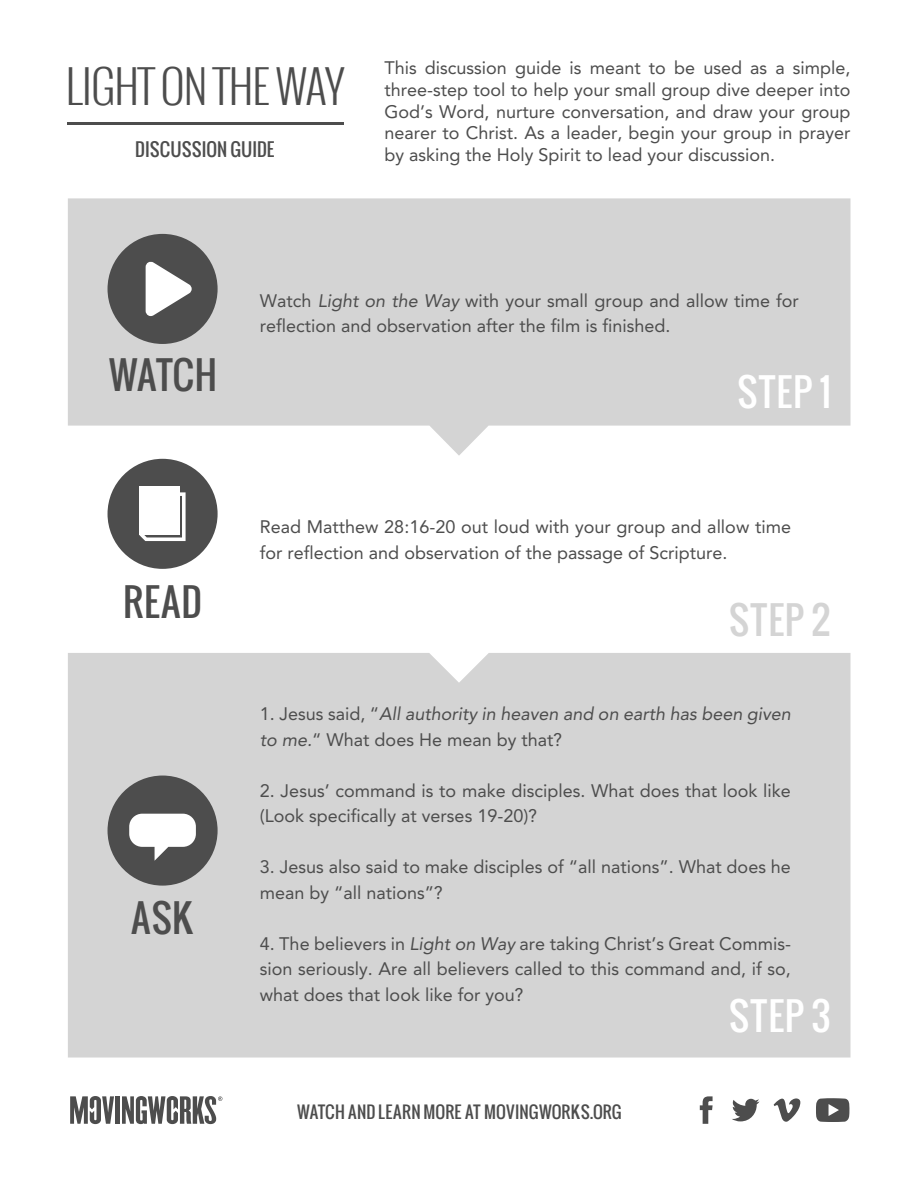
<style>
.page{position:relative;width:918px;height:1188px;background:#fff}
.page>*{position:absolute;margin:0;border:0;box-sizing:border-box;transform-origin:0 0}
.t1{font:300 44.85px "Oswald";letter-spacing:-.02em;color:#4d4d4d}
.t2{font:37.5px "Oswald";color:#4d4d4d}
.t3{font:37.5px "Oswald";color:#fff}
.t4{font:37.5px "Oswald";color:#d4d4d4}
.t5{font:18px/25.5px "Avenir";color:#4d4d4d}
.t6{font:italic 18px/25.5px "Avenir";color:#4d4d4d}
.t7{font:18px "Oswald";color:#4d4d4d}
.t8{font:16.65px "Oswald";color:#4d4d4d}
.s1{font-style:italic}
.s2{font-style:normal}
</style>
<div class="page">
<div style="left:68px;top:653px;width:783px;height:405px;background:#d4d4d4"></div>
<svg style="left:68px;top:198px;width:782px;height:257px;fill:#d4d4d4"></svg>
<div style="left:115px;top:1096px;width:5px;height:28px;background:#4d4d4d"></div>
<svg style="left:70px;top:1096px;width:44px;height:28px"></svg>
<svg style="left:122px;top:1096px;width:100px;height:28px"></svg>
<div style="left:108px;top:459px;width:110px;height:110px;background:#4d4d4d;border-radius:50%"></div>
<svg style="left:140px;top:492px;width:46px;height:49px"></svg>
<div style="left:140px;top:487px;width:40px;height:48px;background:#fff"></div>
<div style="left:108px;top:234px;width:110px;height:110px;background:#4d4d4d;border-radius:50%"></div>
<svg style="left:146px;top:262px;width:46px;height:54px"></svg>
<div style="left:108px;top:776px;width:110px;height:110px;background:#4d4d4d;border-radius:50%"></div>
<svg style="left:129px;top:814px;width:67px;height:47px"></svg>
<svg style="left:774px;top:1098px;width:26px;height:24px"></svg>
<svg style="left:816px;top:1098px;width:34px;height:24px"></svg>
<svg style="left:700px;top:1096px;width:13px;height:28px"></svg>
<svg style="left:732px;top:1099px;width:28px;height:22px"></svg>
<hr style="left:67px;top:122px;width:276px;height:3px;background:#4d4d4d">
<h1 class="t1" style="left:66px;top:56px;width:280px">LIGHT ON THE WAY</h1>
<p class="t7" style="left:135px;top:136px;width:141px">DISCUSSION GUIDE</p>
<p class="t5" style="left:384px;top:57px;width:468px;line-height:21.6px;text-align:justify">This discussion guide is meant to be used as a simple, three-step tool to help your small group dive deeper into God’s Word, nurture conversation, and draw your group nearer to Christ. As a leader, begin your group in prayer by asking the Holy Spirit to lead your discussion.</p>
<h2 class="t2" style="left:108px;top:347px;width:110px">WATCH</h2>
<h2 class="t2" style="left:123px;top:573px;width:80px">READ</h2>
<h2 class="t2" style="left:131px;top:889px;width:65px">ASK</h2>
<p class="t5" style="left:260px;top:288px;width:541px">Watch <span class="s1">Light on the Way</span> with your small group and allow time for reflection and observation after the film is finished.</p>
<h2 class="t3" style="left:737px;top:363px;width:95px">STEP 1</h2>
<p class="t5" style="left:260px;top:515px;width:533px">Read Matthew 28:16-20 out loud with your group and allow time for reflection and observation of the passage of Scripture.</p>
<h2 class="t4" style="left:729px;top:591px;width:104px">STEP 2</h2>
<p class="t6" style="left:260px;top:702px;width:533px"><span class="s2">1. Jesus said, “</span>All authority in heaven and on earth has been given to me.<span class="s2">“ What does He mean by that?</span></p>
<p class="t5" style="left:260px;top:778px;width:533px">2. Jesus’ command is to make disciples. What does that look like (Look specifically at verses 19-20)?</p>
<p class="t5" style="left:260px;top:855px;width:533px">3. Jesus also said to make disciples of “all nations”. What does he mean by “all nations”?</p>
<p class="t5" style="left:260px;top:931px;width:533px;text-align:justify">4. The believers in <span class="s1">Light on Way</span> are taking Christ’s Great Commis&shy;sion seriously. Are all believers called to this command and, if so, what does that look like for you?</p>
<h2 class="t3" style="left:729px;top:987px;width:104px">STEP 3</h2>
<p class="t8" style="left:297px;top:1099px;width:326px">WATCH AND LEARN MORE AT MOVINGWORKS.ORG</p>
</div>
